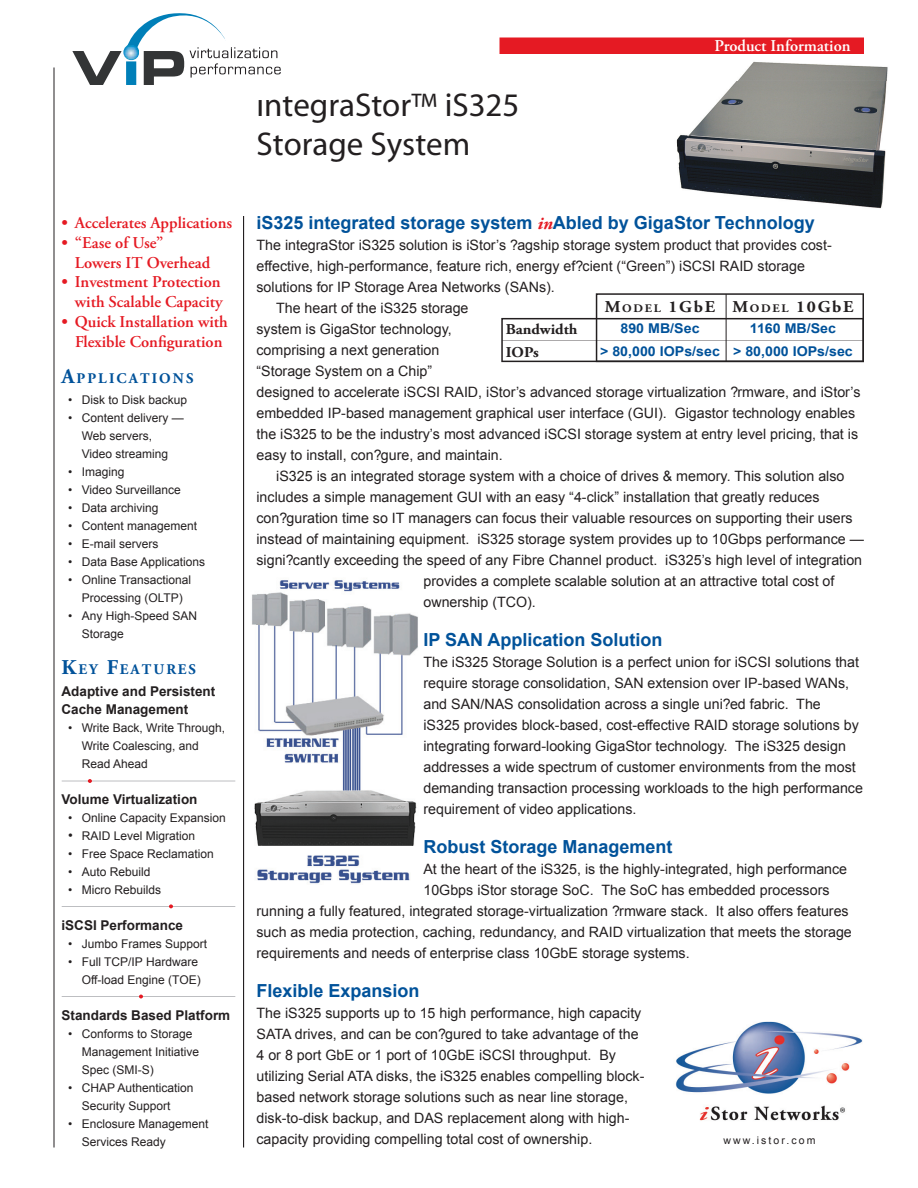
<style>
.page{position:relative;width:918px;height:1188px;background:#fff}
.page>*{position:absolute;margin:0;border:0;box-sizing:border-box;transform-origin:0 0}
.t1{font:700 33px/39.6px "Serpentine";color:#231f20}
.t2{font:700 18px "Arial";color:#01529a}
.t3{font:600 16.5px/19.8px "Adobe Garamond Pro";color:#e51a23}
.t4{font:700 16.5px "Adobe Garamond Pro";letter-spacing:.1em;color:#231f20;scale:1.05 1}
.t5{font:600 16.5px "Adobe Garamond Pro";color:#fff}
.t6{font:700 15px/22.5px "Adobe Garamond Pro";color:#231f20;scale:1.05 1}
.t7{font:700 14.7px "Adobe Garamond Pro";letter-spacing:.145em;color:#01529a}
.t8{font:14.25px/21px "Arial";color:#231f20}
.t9{font:700 13.5px/18px "Arial";color:#231f20}
.t10{font:700 13.5px/22.5px "Arial";color:#01529a;text-align:center;scale:1.05 1}
.t11{font:12px/18px "Arial";color:#231f20}
.t12{font:10.5px "Arial";letter-spacing:.2em;color:#231f20}
.s1{font-size:21px}
.s2{font-size:13.5px}
.s3{font-family:"Adobe Garamond Pro";font-style:italic;color:#e51a23}
.s4{font-size:11.55px}
</style>
<div class="page">
<svg style="left:243px;top:216px;width:2px;height:932px;background:#838081"></svg>
<hr style="left:53px;top:67px;width:2px;height:1081px;background:#908e8f">
<div style="left:500px;top:38px;width:364px;height:16px;background:#e51a23"></div>
<hr style="left:62px;top:781px;width:173px;height:1px;background:#a8a9ad;border-radius:50%">
<svg style="left:88px;top:779px;width:4px;height:4px"></svg>
<svg style="left:62px;top:904px;width:173px;height:4px"></svg>
<svg style="left:501px;top:293px;width:363px;height:69px"></svg>
<hr style="left:62px;top:996px;width:173px;height:1px;background:#a8a9ad;border-radius:50%">
<svg style="left:139px;top:995px;width:4px;height:3px"></svg>
<img style="left:676px;top:81px;width:211px;height:128px">
<img style="left:737px;top:61px;width:151px;height:20px">
<img style="left:252px;top:580px;width:166px;height:304px">
<img style="left:675px;top:1021px;width:188px;height:100px">
<svg style="left:72px;top:13px;width:209px;height:72px"></svg>
<p class="t3" style="left:62px;top:213px;width:172px">• Accelerates Applications</p>
<p class="t3" style="left:75px;top:233px;width:137px;text-indent:-13px">• “Ease of Use”<br>Lowers IT Overhead</p>
<p class="t3" style="left:62px;top:272px;width:163px;text-align:right">• Investment Protection with Scalable Capacity</p>
<p class="t3" style="left:62px;top:312px;width:168px;text-align:center">• Quick Installation with<br>Flexible Configuration</p>
<p class="t7" style="left:62px;top:370px;width:133px"><span class="s1">A</span>PPLICATIONS</p>
<p class="t11" style="left:68px;top:391px;width:120px">• Disk to Disk backup</p>
<p class="t11" style="left:82px;top:409px;width:104px;text-indent:-13px">• Content delivery —<br>Web servers,<br>Video streaming</p>
<p class="t11" style="left:68px;top:463px;width:58px">• Imaging</p>
<p class="t11" style="left:68px;top:481px;width:114px">• Video Surveillance</p>
<p class="t11" style="left:68px;top:499px;width:92px">• Data archiving</p>
<p class="t11" style="left:68px;top:517px;width:130px">• Content management</p>
<p class="t11" style="left:68px;top:535px;width:92px">• E-mail servers</p>
<p class="t11" style="left:68px;top:553px;width:138px">• Data Base Applications</p>
<p class="t11" style="left:68px;top:571px;width:124px;text-align:center">• Online Transactional<br>Processing (OLTP)</p>
<p class="t11" style="left:82px;top:607px;width:117px;text-indent:-14px">• Any High-Speed SAN<br>Storage</p>
<p class="t7" style="left:62px;top:661px;width:136px"><span class="s1">K</span>EY <span class="s1">F</span>EATURES</p>
<p class="t9" style="left:62px;top:683px;width:155px">Adaptive and Persistent<br>Cache Management</p>
<p class="t11" style="left:82px;top:719px;width:145px;text-indent:-13px">• Write Back, Write Through,<br>Write Coalescing, and<br>Read Ahead</p>
<p class="t9" style="left:62px;top:791px;width:138px">Volume Virtualization</p>
<p class="t11" style="left:68px;top:809px;width:159px">• Online Capacity Expansion</p>
<p class="t11" style="left:68px;top:827px;width:128px"><span class="s2">•</span> RAID Level Migration</p>
<p class="t11" style="left:68px;top:845px;width:147px">• Free Space Reclamation</p>
<p class="t11" style="left:68px;top:863px;width:84px">• Auto Rebuild</p>
<p class="t11" style="left:68px;top:881px;width:94px">• Micro Rebuilds</p>
<p class="t9" style="left:62px;top:917px;width:123px">iSCSI Performance</p>
<p class="t11" style="left:68px;top:935px;width:140px">• Jumbo Frames Support</p>
<p class="t11" style="left:68px;top:953px;width:134px;text-align:right">• Full TCP/IP Hardware<br>Off-load Engine (TOE)</p>
<p class="t9" style="left:62px;top:1007px;width:170px">Standards Based Platform</p>
<p class="t11" style="left:82px;top:1025px;width:119px;text-indent:-13px">• Conforms to Storage<br>Management Initiative<br>Spec (SMI-S)</p>
<p class="t11" style="left:82px;top:1079px;width:113px;text-indent:-14px">• CHAP Authentication<br>Security Support</p>
<p class="t11" style="left:82px;top:1115px;width:128px;text-indent:-14px">• Enclosure Management<br>Services Ready</p>
<h1 class="t1" style="left:256px;top:86px;width:264px">integraStor™ iS325<br>Storage System</h1>
<p class="t5" style="left:715px;top:37px;width:138px">Product Information</p>
<p class="t2" style="left:256px;top:211px;width:560px">iS325 integrated storage system <span class="s3">in</span>Abled by GigaStor Technology</p>
<p class="t8" style="left:256px;top:235px;width:577px">The integraStor iS325 solution is iStor’s ?agship storage system product that provides cost-</p>
<p class="t8" style="left:256px;top:256px;width:550px">effective, high-performance, feature rich, energy ef?cient (“Green”) iSCSI RAID storage</p>
<p class="t8" style="left:256px;top:277px;width:300px">solutions for IP Storage Area Networks (SANs).</p>
<p class="t8" style="left:276px;top:298px;width:194px">The heart of the iS325 storage</p>
<p class="t8" style="left:256px;top:319px;width:197px">system is GigaStor technology,</p>
<p class="t8" style="left:256px;top:340px;width:184px">comprising a next generation</p>
<p class="t8" style="left:256px;top:361px;width:177px">“Storage System on a Chip”</p>
<p class="t8" style="left:256px;top:382px;width:606px">designed to accelerate iSCSI RAID, iStor’s advanced storage virtualization ?rmware, and iStor’s</p>
<p class="t8" style="left:257px;top:403px;width:600px">embedded IP-based management graphical user interface (GUI). Gigastor technology enables</p>
<p class="t8" style="left:257px;top:424px;width:603px">the iS325 to be the industry’s most advanced iSCSI storage system at entry level pricing, that is</p>
<p class="t8" style="left:257px;top:445px;width:248px">easy to install, con?gure, and maintain.</p>
<p class="t8" style="left:276px;top:466px;width:570px">iS325 is an integrated storage system with a choice of drives &amp; memory. This solution also</p>
<p class="t8" style="left:256px;top:487px;width:565px">includes a simple management GUI with an easy “4-click” installation that greatly reduces</p>
<p class="t8" style="left:256px;top:508px;width:598px">con?guration time so IT managers can focus their valuable resources on supporting their users</p>
<p class="t8" style="left:256px;top:529px;width:609px">instead of maintaining equipment. iS325 storage system provides up to 10Gbps performance —</p>
<p class="t8" style="left:256px;top:550px;width:607px">signi?cantly exceeding the speed of any Fibre Channel product. iS325’s high level of integration</p>
<p class="t8" style="left:423px;top:571px;width:413px">provides a complete scalable solution at an attractive total cost of</p>
<p class="t8" style="left:423px;top:592px;width:114px">ownership (TCO).</p>
<p class="t2" style="left:423px;top:628px;width:241px">IP SAN Application Solution</p>
<p class="t8" style="left:423px;top:652px;width:441px">The iS325 Storage Solution is a perfect union for iSCSI solutions that require storage consolidation, SAN extension over IP-based WANs, and SAN/NAS consolidation across a single uni?ed fabric. The<br>iS325 provides block-based, cost-effective RAID storage solutions by integrating forward-looking GigaStor technology. The iS325 design addresses a wide spectrum of customer environments from the most demanding transaction processing workloads to the high performance requirement of video applications.</p>
<p class="t2" style="left:423px;top:835px;width:251px">Robust Storage Management</p>
<p class="t8" style="left:423px;top:859px;width:425px">At the heart of the iS325, is the highly-integrated, high performance</p>
<p class="t8" style="left:423px;top:880px;width:408px">10Gbps iStor storage SoC. The SoC has embedded processors</p>
<p class="t8" style="left:256px;top:901px;width:594px">running a fully featured, integrated storage-virtualization ?rmware stack. It also offers features</p>
<p class="t8" style="left:257px;top:922px;width:597px">such as media protection, caching, redundancy, and RAID virtualization that meets the storage</p>
<p class="t8" style="left:257px;top:943px;width:435px">requirements and needs of enterprise class 10GbE storage systems.</p>
<p class="t2" style="left:256px;top:979px;width:165px">Flexible Expansion</p>
<p class="t8" style="left:256px;top:1003px;width:389px">The iS325 supports up to 15 high performance, high capacity SATA drives, and can be con?gured to take advantage of the 4 or 8 port GbE or 1 port of 10GbE iSCSI throughput. By utilizing Serial ATA disks, the iS325 enables compelling block&shy;based network storage solutions such as near line storage, disk-to-disk backup, and DAS replacement along with high&shy;capacity providing compelling total cost of ownership.</p>
<p class="t4" style="left:605px;top:297px;width:106px">M<span class="s4">ODEL</span> 1GbE</p>
<p class="t4" style="left:733px;top:297px;width:117px">M<span class="s4">ODEL</span> 10GbE</p>
<p class="t6" style="left:506px;top:319px;width:70px">Bandwidth<br>IOPs</p>
<p class="t10" style="left:600px;top:318px;width:116px">890 MB/Sec<br>&gt; 80,000 IOPs/sec</p>
<p class="t10" style="left:733px;top:318px;width:116px">1160 MB/Sec<br>&gt; 80,000 IOPs/sec</p>
<p class="t12" style="left:723px;top:1133px;width:94px">www.istor.com</p>
</div>
